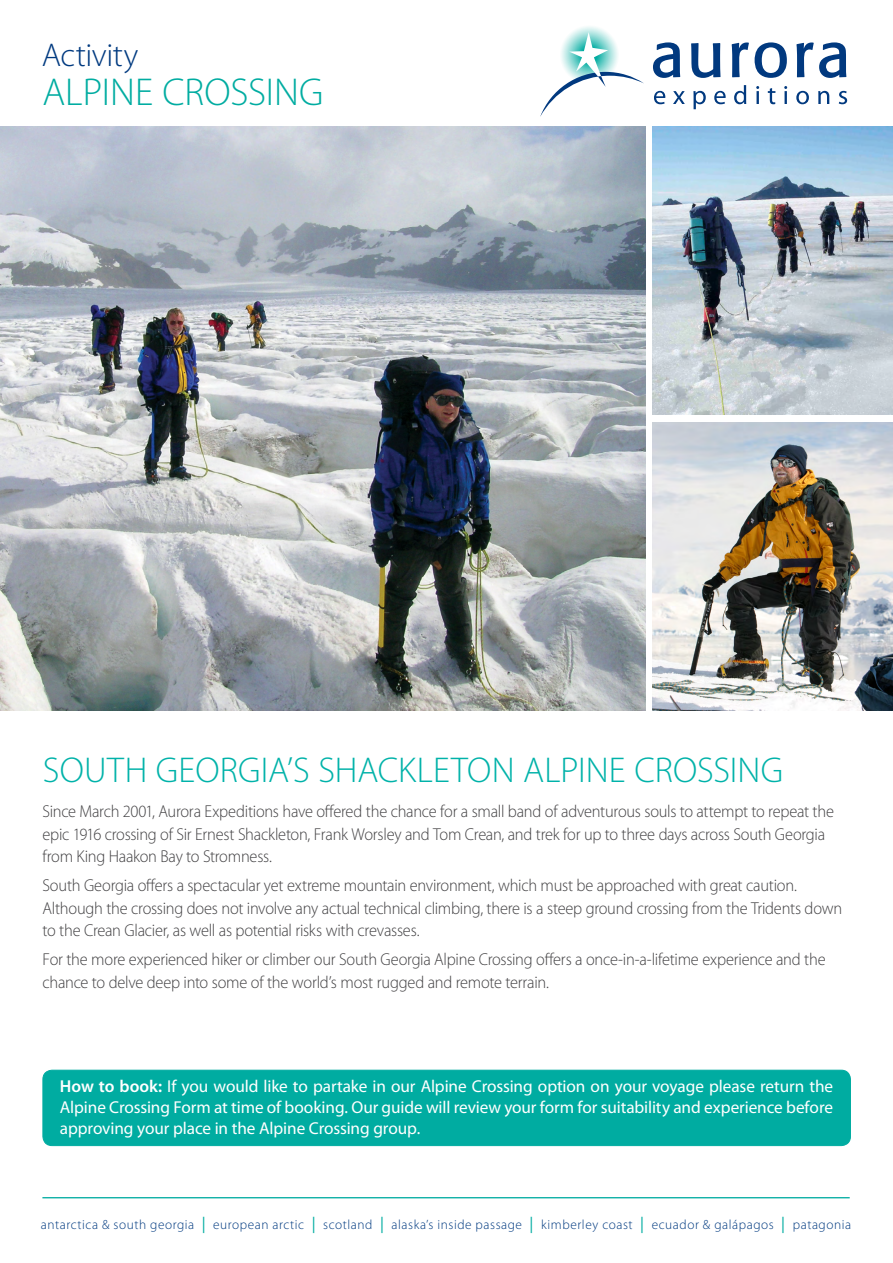
<style>
.page{position:relative;width:893px;height:1263px;background:#fff}
.page>*{position:absolute;margin:0;border:0;box-sizing:border-box;transform-origin:0 0}
.t1{font:300 39px "Myriad Pro";color:#00aca1}
.t2{font:300 36px "Myriad Pro";letter-spacing:.005em;color:#00b2a9}
.t3{font:300 33px "Myriad Pro";letter-spacing:-.01em;color:#003a80}
.t4{font:300 17.25px/22.5px "Myriad Pro";letter-spacing:-.015em;color:#414042;scale:.95 1}
.t5{font:17.25px/21px "Myriad Pro";letter-spacing:-.01em;color:#fff;text-align:justify}
.t6{font:300 13.35px "Myriad Pro";letter-spacing:.04em;color:#003a80}
.s1{font-weight:600}
.s2{font-weight:400;font-size:16.35px;color:#00aca1}
</style>
<div class="page">
<svg style="left:653px;top:42px;width:27px;height:36px"></svg>
<svg style="left:691px;top:43px;width:29px;height:35px"></svg>
<svg style="left:732px;top:43px;width:17px;height:34px"></svg>
<svg style="left:755px;top:42px;width:32px;height:36px"></svg>
<svg style="left:796px;top:42px;width:50px;height:36px"></svg>
<svg style="left:654px;top:91px;width:11px;height:13px"></svg>
<svg style="left:673px;top:91px;width:12px;height:13px"></svg>
<svg style="left:693px;top:91px;width:13px;height:18px"></svg>
<svg style="left:714px;top:91px;width:12px;height:13px"></svg>
<svg style="left:734px;top:85px;width:12px;height:19px"></svg>
<svg style="left:756px;top:86px;width:3px;height:18px"></svg>
<svg style="left:768px;top:88px;width:7px;height:16px"></svg>
<svg style="left:784px;top:86px;width:3px;height:18px"></svg>
<svg style="left:796px;top:91px;width:13px;height:13px"></svg>
<svg style="left:818px;top:91px;width:11px;height:13px"></svg>
<svg style="left:839px;top:91px;width:8px;height:13px"></svg>
<svg style="left:540px;top:26px;width:104px;height:91px"></svg>
<hr style="left:42px;top:1197px;width:808px;height:1px;background:#00aca1">
<img style="left:0;top:127px;width:645px;height:584px">
<img style="left:653px;top:127px;width:240px;height:288px">
<img style="left:653px;top:423px;width:240px;height:288px">
<div style="left:43px;top:1070px;width:807px;height:75px;background:#00aca1;border-radius:9px"></div>
<div style="left:43px;top:1070px;width:808px;height:76px;border:1px solid #00aca1;border-radius:9px"></div>
<h3 class="t3" style="left:42px;top:37px;width:98px">Activity</h3>
<h1 class="t1" style="left:42px;top:71px;width:283px">ALPINE CROSSING</h1>
<h2 class="t2" style="left:43px;top:750px;width:742px">SOUTH GEORGIA’S SHACKLETON ALPINE CROSSING</h2>
<p class="t4" style="left:43px;top:800px;width:835px">Since March 2001, Aurora Expeditions have offered the chance for a small band of adventurous souls to attempt to repeat the epic 1916 crossing of Sir Ernest Shackleton, Frank Worsley and Tom Crean, and trek for up to three days across South Georgia from King Haakon Bay to Stromness.</p>
<p class="t4" style="left:43px;top:874px;width:843px">South Georgia offers a spectacular yet extreme mountain environment, which must be approached with great caution.<br>Although the crossing does not involve any actual technical climbing, there is a steep ground crossing from the Tridents down to the Crean Glacier, as well as potential risks with crevasses.</p>
<p class="t4" style="left:43px;top:948px;width:826px">For the more experienced hiker or climber our South Georgia Alpine Crossing offers a once-in-a-lifetime experience and the chance to delve deep into some of the world’s most rugged and remote terrain.</p>
<p class="t5" style="left:60px;top:1075px;width:775px"><span class="s1">How to book:</span> If you would like to partake in our Alpine Crossing option on your voyage please return the Alpine Crossing Form at time of booking. Our guide will review your form for suitability and experience before approving your place in the Alpine Crossing group.</p>
<p class="t6" style="left:41px;top:1217px;width:812px">antarctica &amp; south georgia <span class="s2">|</span> european arctic <span class="s2">|</span> scotland <span class="s2">|</span> alaska’s inside passage <span class="s2">|</span> kimberley coast <span class="s2">|</span> ecuador &amp; galápagos <span class="s2">|</span> patagonia</p>
</div>
